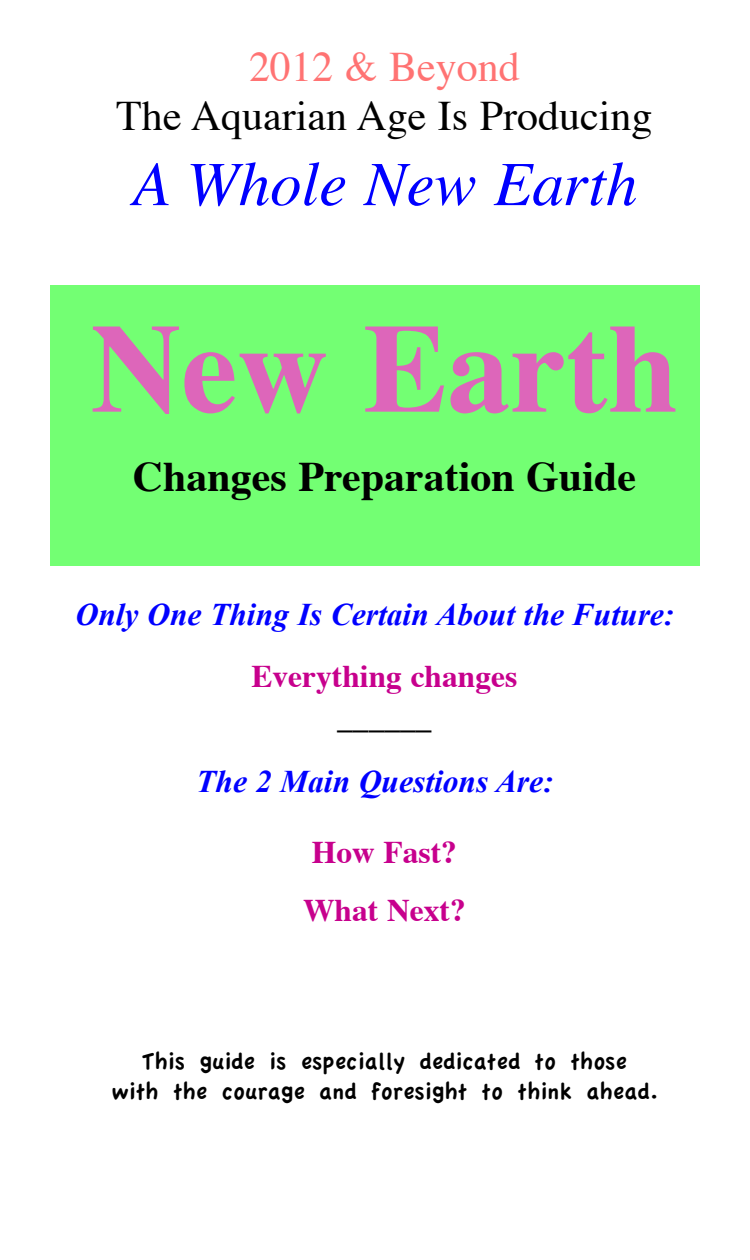
<style>
.page{position:relative;width:750px;height:1260px;background:#fff}
.page>*{position:absolute;margin:0;border:0;box-sizing:border-box;transform-origin:0 0}
.t1{font:700 126px "Times";color:#dd66ba}
.t2{font:italic 63px "Times";color:#00f}
.t3{font:42px "Times";color:#000}
.t4{font:700 42px "Times";color:#000}
.t5{font:42px "Times";color:#ff7373}
.t6{font:italic 700 31.5px "Times New Roman";color:#00f}
.t7{font:700 31.5px/58.4px "Times";color:#c7008d}
.t8{font:700 31.5px "Times";color:#000}
.t9{font:24.5px/30.4px "Apple Casual";color:#000;text-align:center}
</style>
<div class="page">
<div style="left:50px;top:285px;width:649px;height:281px;background:#73ff73"></div>
<h3 class="t5" style="left:249px;top:49px;width:272px">2012 &amp; Beyond</h3>
<h3 class="t3" style="left:116px;top:98px;width:538px">The Aquarian Age Is Producing</h3>
<h2 class="t2" style="left:131px;top:158px;width:507px">A Whole New Earth</h2>
<h1 class="t1" style="left:91px;top:317px;width:589px">New Earth</h1>
<h3 class="t4" style="left:133px;top:460px;width:504px">Changes Preparation Guide</h3>
<p class="t6" style="left:76px;top:597px;width:600px">Only One Thing Is Certain About the Future:</p>
<p class="t7" style="left:251px;top:650px;width:267px">Everything changes</p>
<p class="t8" style="left:337px;top:704px;width:96px">______</p>
<p class="t6" style="left:196px;top:764px;width:359px">The 2 Main Questions Are:</p>
<p class="t7" style="left:303px;top:826px;width:164px">How Fast?<br>What Next?</p>
<p class="t9" style="left:112px;top:1046px;width:547px">This guide is especially dedicated to those<br>with the courage and foresight to think ahead.</p>
</div>
